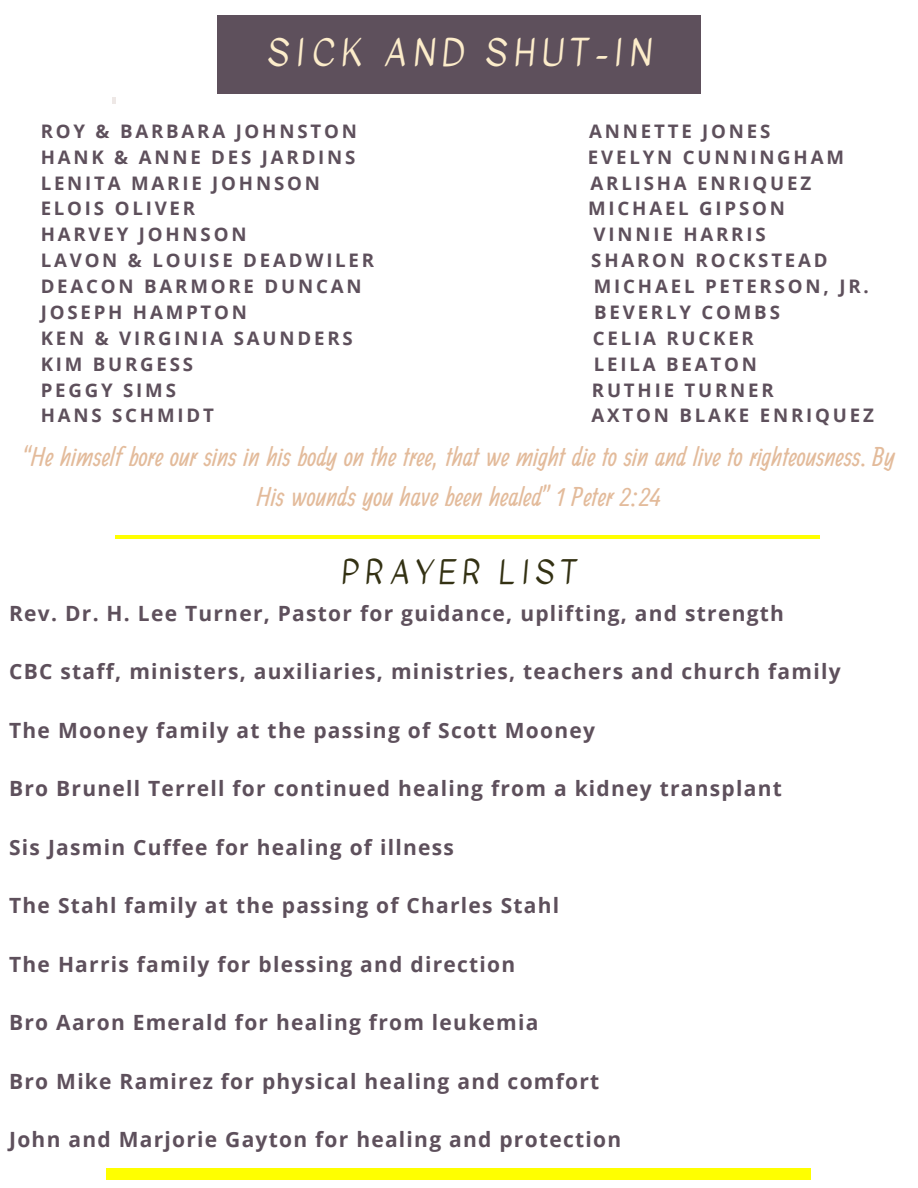
<style>
.page{position:relative;width:918px;height:1188px;background:#fff}
.page>*{position:absolute;margin:0;border:0;box-sizing:border-box;transform-origin:0 0}
.t1{font:36px "Kavivanar";letter-spacing:.18em;color:#fcecca}
.t2{font:31.5px "Kavivanar";letter-spacing:.18em;color:#333113}
.t3{font:28.5px/39.3px "Ranga";color:#e3bb9b;text-align:center}
.t4{font:700 21px "Open Sans";letter-spacing:.06em;color:#5e505c}
.t5{font:700 18.75px "Open Sans";letter-spacing:.15em;color:#5e505c}
</style>
<div class="page">
<svg style="left:112px;top:98px;width:3px;height:6px"></svg>
<div style="left:217px;top:16px;width:484px;height:77px;background:#5e505c"></div>
<hr style="left:115px;top:535px;width:704px;height:4px;background:#ff0">
<div style="left:107px;top:1169px;width:704px;height:11px;background:#ff0"></div>
<h1 class="t1" style="left:267px;top:26px;width:386px">SICK AND SHUT-IN</h1>
<p class="t5" style="left:41px;top:118px;width:318px">ROY &amp; BARBARA JOHNSTON</p>
<p class="t5" style="left:589px;top:118px;width:183px">ANNETTE JONES</p>
<p class="t5" style="left:41px;top:144px;width:316px">HANK &amp; ANNE DES JARDINS</p>
<p class="t5" style="left:588px;top:144px;width:258px">EVELYN CUNNINGHAM</p>
<p class="t5" style="left:41px;top:169px;width:281px">LENITA MARIE JOHNSON</p>
<p class="t5" style="left:591px;top:169px;width:222px">ARLISHA ENRIQUEZ</p>
<p class="t5" style="left:41px;top:195px;width:156px">ELOIS OLIVER</p>
<p class="t5" style="left:588px;top:195px;width:198px">MICHAEL GIPSON</p>
<p class="t5" style="left:41px;top:221px;width:207px">HARVEY JOHNSON</p>
<p class="t5" style="left:594px;top:221px;width:174px">VINNIE HARRIS</p>
<p class="t5" style="left:41px;top:247px;width:335px">LAVON &amp; LOUISE DEADWILER</p>
<p class="t5" style="left:591px;top:247px;width:238px">SHARON ROCKSTEAD</p>
<p class="t5" style="left:41px;top:273px;width:322px">DEACON BARMORE DUNCAN</p>
<p class="t5" style="left:594px;top:273px;width:276px">MICHAEL PETERSON, JR.</p>
<p class="t5" style="left:41px;top:299px;width:208px">JOSEPH HAMPTON</p>
<p class="t5" style="left:594px;top:299px;width:187px">BEVERLY COMBS</p>
<p class="t5" style="left:41px;top:325px;width:314px">KEN &amp; VIRGINIA SAUNDERS</p>
<p class="t5" style="left:593px;top:325px;width:163px">CELIA RUCKER</p>
<p class="t5" style="left:41px;top:351px;width:154px">KIM BURGESS</p>
<p class="t5" style="left:594px;top:351px;width:164px">LEILA BEATON</p>
<p class="t5" style="left:41px;top:376px;width:137px">PEGGY SIMS</p>
<p class="t5" style="left:592px;top:376px;width:183px">RUTHIE TURNER</p>
<p class="t5" style="left:41px;top:402px;width:175px">HANS SCHMIDT</p>
<p class="t5" style="left:592px;top:402px;width:284px">AXTON BLAKE ENRIQUEZ</p>
<h3 class="t3" style="left:23px;top:439px;width:874px">“He himself bore our sins in his body on the tree, that we might die to sin and live to righteousness. By<br>His wounds you have been healed” 1 Peter 2:24</h3>
<h2 class="t2" style="left:341px;top:549px;width:237px">PRAYER LIST</h2>
<p class="t4" style="left:9px;top:598px;width:776px">Rev. Dr. H. Lee Turner, Pastor for guidance, uplifting, and strength</p>
<p class="t4" style="left:9px;top:657px;width:833px">CBC staff, ministers, auxiliaries, ministries, teachers and church family</p>
<p class="t4" style="left:9px;top:715px;width:587px">The Mooney family at the passing of Scott Mooney</p>
<p class="t4" style="left:9px;top:774px;width:774px">Bro Brunell Terrell for continued healing from a kidney transplant</p>
<p class="t4" style="left:9px;top:832px;width:446px">Sis Jasmin Cuffee for healing of illness</p>
<p class="t4" style="left:9px;top:891px;width:552px">The Stahl family at the passing of Charles Stahl</p>
<p class="t4" style="left:9px;top:949px;width:508px">The Harris family for blessing and direction</p>
<p class="t4" style="left:9px;top:1008px;width:531px">Bro Aaron Emerald for healing from leukemia</p>
<p class="t4" style="left:9px;top:1066px;width:592px">Bro Mike Ramirez for physical healing and comfort</p>
<p class="t4" style="left:9px;top:1125px;width:614px">John and Marjorie Gayton for healing and protection</p>
</div>
